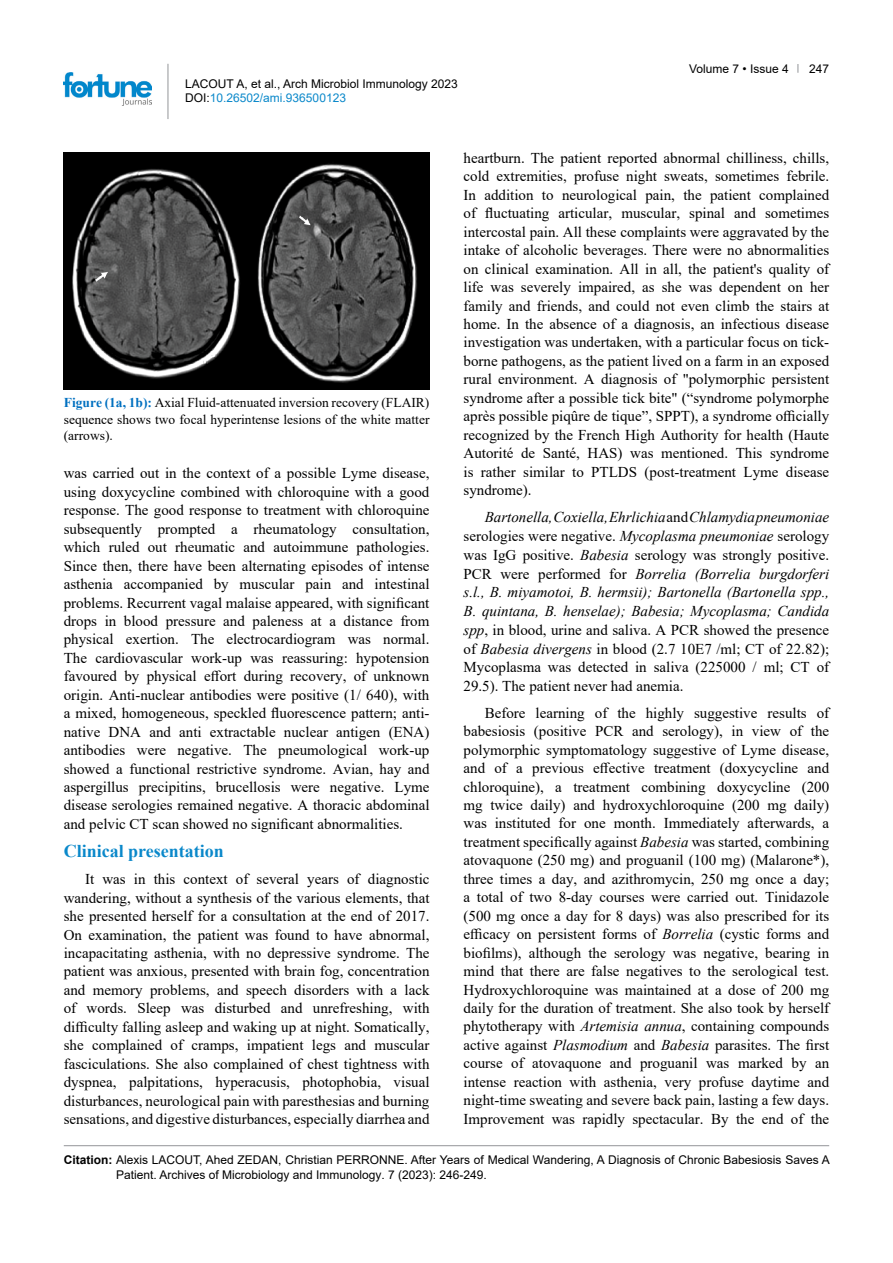
<style>
.page{position:relative;width:893px;height:1263px;background:#fff}
.page>*{position:absolute;margin:0;border:0;box-sizing:border-box;transform-origin:0 0}
.t1{font:700 18px "Times New Roman";color:#0a88ca}
.t2{font:15px/18.5px "Times New Roman";color:#000;text-align:justify}
.t3{font:13.5px/16.5px "Times New Roman";color:#000;text-align:justify}
.t4{font:12px/14.4px "Arial";color:#000}
.s1{color:#0a88ca}
.s2{font-weight:700;color:#0070c0}
.s3{font-style:italic}
.s4{font-weight:700}
</style>
<div class="page">
<hr style="left:168px;top:64px;width:1px;height:55px;background:#939598">
<img style="left:64px;top:72px;width:88px;height:33px">
<hr style="left:64px;top:1145px;width:765px;height:1px;background:#939598">
<img style="left:64px;top:152px;width:365px;height:237px">
<p class="t4" style="left:185px;top:76px;width:274px">LACOUT A, et al., Arch Microbiol Immunology 2023<br>DOI:<span class="s1">10.26502/ami.936500123</span></p>
<p class="t4" style="left:689px;top:61px;width:101px">Volume 7 • Issue 4</p>
<p class="t4" style="left:809px;top:61px;width:22px">247</p>
<p class="t3" style="left:64px;top:394px;width:367px"><span class="s2">Figure (1a, 1b):</span> Axial Fluid-attenuated inversion recovery (FLAIR) sequence shows two focal hyperintense lesions of the white matter (arrows).</p>
<p class="t2" style="left:64px;top:464px;width:367px">was carried out in the context of a possible Lyme disease, using doxycycline combined with chloroquine with a good response. The good response to treatment with chloroquine subsequently prompted a rheumatology consultation, which ruled out rheumatic and autoimmune pathologies.<br>Since then, there have been alternating episodes of intense asthenia accompanied by muscular pain and intestinal problems. Recurrent vagal malaise appeared, with significant drops in blood pressure and paleness at a distance from physical exertion. The electrocardiogram was normal.<br>The cardiovascular work-up was reassuring: hypotension favoured by physical effort during recovery, of unknown origin. Anti-nuclear antibodies were positive (1/ 640), with a mixed, homogeneous, speckled fluorescence pattern; anti&shy;native DNA and anti extractable nuclear antigen (ENA) antibodies were negative. The pneumological work-up showed a functional restrictive syndrome. Avian, hay and aspergillus precipitins, brucellosis were negative. Lyme disease serologies remained negative. A thoracic abdominal and pelvic CT scan showed no significant abnormalities.</p>
<p class="t1" style="left:64px;top:838px;width:162px">Clinical presentation</p>
<p class="t2" style="left:64px;top:869px;width:367px;text-indent:21px">It was in this context of several years of diagnostic wandering, without a synthesis of the various elements, that she presented herself for a consultation at the end of 2017.<br>On examination, the patient was found to have abnormal, incapacitating asthenia, with no depressive syndrome. The patient was anxious, presented with brain fog, concentration and memory problems, and speech disorders with a lack of words. Sleep was disturbed and unrefreshing, with difficulty falling asleep and waking up at night. Somatically, she complained of cramps, impatient legs and muscular fasciculations. She also complained of chest tightness with dyspnea, palpitations, hyperacusis, photophobia, visual disturbances, neurological pain with paresthesias and burning sensations, and digestive disturbances, especially diarrhea and</p>
<p class="t2" style="left:463px;top:148px;width:367px">heartburn. The patient reported abnormal chilliness, chills, cold extremities, profuse night sweats, sometimes febrile.<br>In addition to neurological pain, the patient complained of fluctuating articular, muscular, spinal and sometimes intercostal pain. All these complaints were aggravated by the intake of alcoholic beverages. There were no abnormalities on clinical examination. All in all, the patient's quality of life was severely impaired, as she was dependent on her family and friends, and could not even climb the stairs at home. In the absence of a diagnosis, an infectious disease investigation was undertaken, with a particular focus on tick&shy;borne pathogens, as the patient lived on a farm in an exposed rural environment. A diagnosis of "polymorphic persistent syndrome after a possible tick bite" (“syndrome polymorphe après possible piqûre de tique”, SPPT), a syndrome officially recognized by the French High Authority for health (Haute Autorité de Santé, HAS) was mentioned. This syndrome is rather similar to PTLDS (post-treatment Lyme disease syndrome).</p>
<p class="t2" style="left:463px;top:507px;width:367px;text-indent:21px"><span class="s3">Bartonella, Coxiella, Ehrlichia</span> and <span class="s3">Chlamydia pneumoniae </span>serologies were negative. <span class="s3">Mycoplasma pneumoniae</span> serology was IgG positive. <span class="s3">Babesia</span> serology was strongly positive.<br>PCR were performed for <span class="s3">Borrelia (Borrelia burgdorferi s.l., B. miyamotoi, B. hermsii); Bartonella (Bartonella spp., B. quintana, B. henselae); Babesia; Mycoplasma; Candida spp</span>, in blood, urine and saliva. A PCR showed the presence of <span class="s3">Babesia divergens</span> in blood (2.7 10E7 /ml; CT of 22.82); Mycoplasma was detected in saliva (225000 / ml; CT of 29.5). The patient never had anemia.</p>
<p class="t2" style="left:463px;top:703px;width:367px;text-indent:21px">Before learning of the highly suggestive results of babesiosis (positive PCR and serology), in view of the polymorphic symptomatology suggestive of Lyme disease, and of a previous effective treatment (doxycycline and chloroquine), a treatment combining doxycycline (200 mg twice daily) and hydroxychloroquine (200 mg daily) was instituted for one month. Immediately afterwards, a treatment specifically against <span class="s3">Babesia</span> was started, combining atovaquone (250 mg) and proguanil (100 mg) (Malarone*), three times a day, and azithromycin, 250 mg once a day; a total of two 8-day courses were carried out. Tinidazole (500 mg once a day for 8 days) was also prescribed for its efficacy on persistent forms of <span class="s3">Borrelia</span> (cystic forms and biofilms), although the serology was negative, bearing in mind that there are false negatives to the serological test.<br>Hydroxychloroquine was maintained at a dose of 200 mg daily for the duration of treatment. She also took by herself phytotherapy with <span class="s3">Artemisia annua</span>, containing compounds active against <span class="s3">Plasmodium</span> and <span class="s3">Babesia</span> parasites. The first course of atovaquone and proguanil was marked by an intense reaction with asthenia, very profuse daytime and night-time sweating and severe back pain, lasting a few days.<br>Improvement was rapidly spectacular. By the end of the</p>
<p class="t4" style="left:116px;top:1153px;width:715px;line-height:15px;text-indent:-52px"><span class="s4">Citation:</span> Alexis LACOUT, Ahed ZEDAN, Christian PERRONNE. After Years of Medical Wandering, A Diagnosis of Chronic Babesiosis Saves A<br>Patient. Archives of Microbiology and Immunology. 7 (2023): 246-249.</p>
</div>
